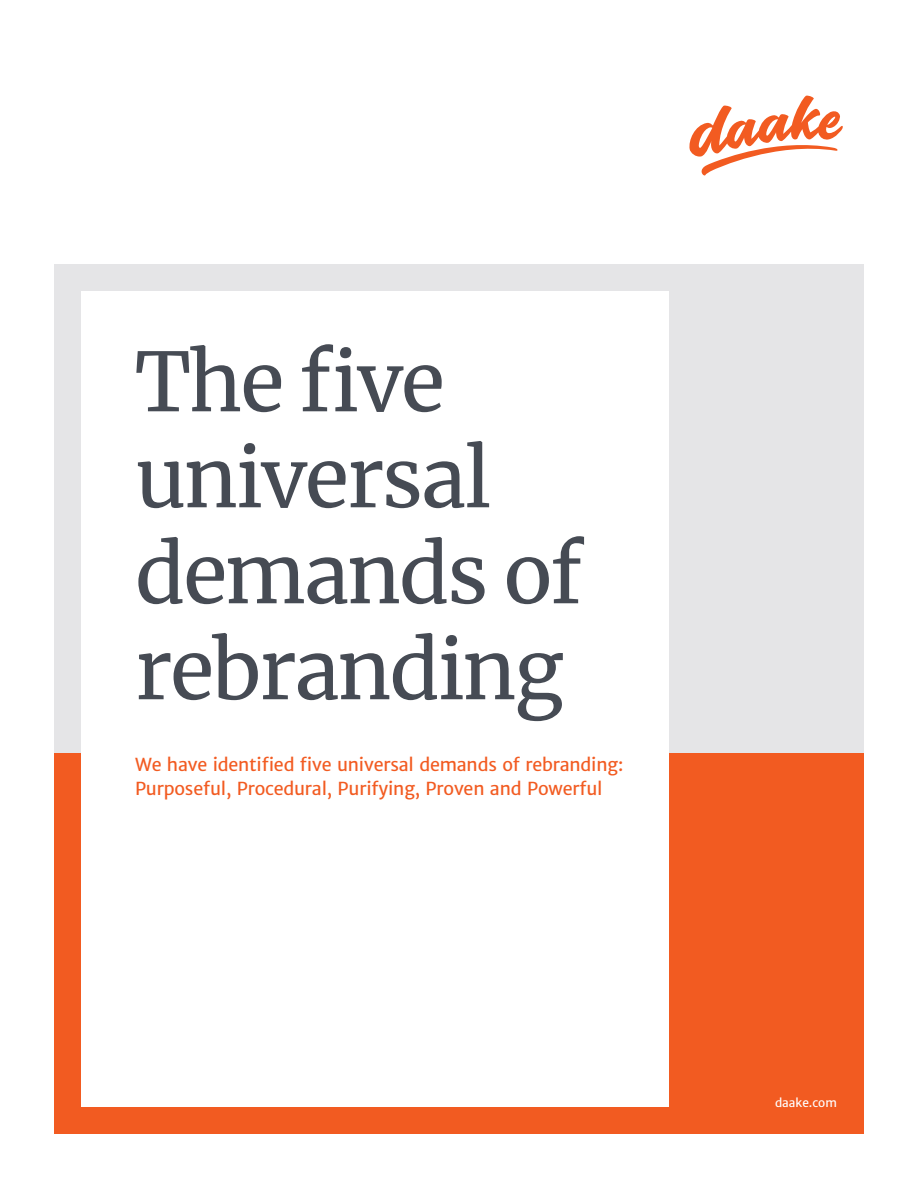
<style>
.page{position:relative;width:918px;height:1188px;background:#fff}
.page>*{position:absolute;margin:0;border:0;box-sizing:border-box;transform-origin:0 0}
.t1{font:81px/96px "Merriweather";letter-spacing:-.025em;color:#464b54}
.t2{font:18px/24px "Merriweather Sans";letter-spacing:-.01em;color:#f25b21}
.t3{font:12px "Merriweather Sans";color:#fff}
</style>
<div class="page">
<div style="left:54px;top:265px;width:810px;height:869px;background:#e5e5e7"></div>
<div style="left:54px;top:753px;width:810px;height:381px;background:#f25b21"></div>
<div style="left:81px;top:292px;width:587px;height:815px;background:#fff"></div>
<svg style="left:689px;top:96px;width:154px;height:80px"></svg>
<h1 class="t1" style="left:135px;top:332px;width:450px">The five universal demands of rebranding</h1>
<p class="t2" style="left:135px;top:753px;width:490px">We have identified five universal demands of rebranding:<br>Purposeful, Procedural, Purifying, Proven and Powerful</p>
<p class="t3" style="left:775px;top:1095px;width:63px">daake.com</p>
</div>
